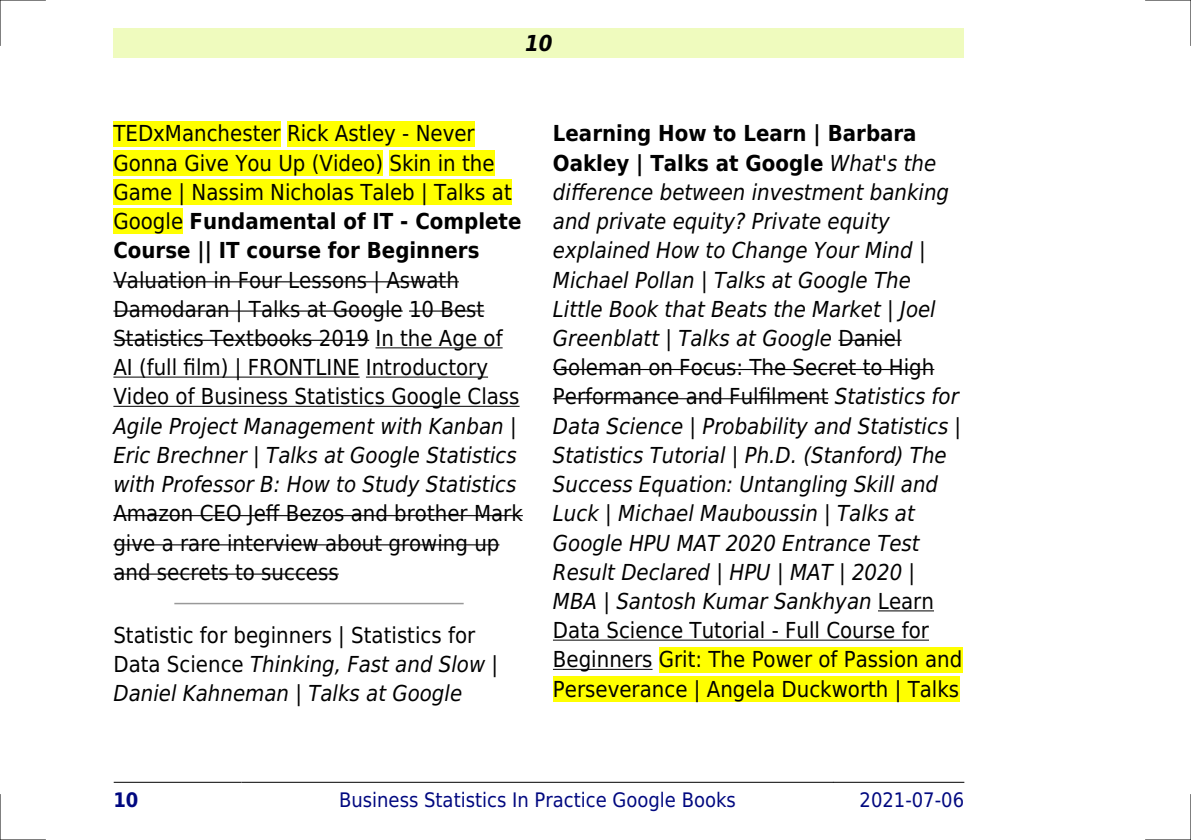
<style>
.page{position:relative;width:1191px;height:840px;background:#fff}
.page>*{position:absolute;margin:0;border:0;box-sizing:border-box;transform-origin:0 0}
.t1{font:italic 22px/29.2px "DejaVu Sans Condensed";color:#000}
.t2{font:22px/29.2px "DejaVu Sans Condensed";color:#000}
.t3{font:italic 700 22px "DejaVu Sans Condensed";color:#000}
.t4{font:20px "DejaVu Sans Condensed";color:#000880}
.t5{font:700 20px "DejaVu Sans Condensed";color:#000880}
.s1{font-weight:700}
.s2{font-style:normal}
.s3{font-weight:700;font-style:normal}
</style>
<div class="page">
<div style="left:113px;top:28px;width:851px;height:30px;background:#effbbe"></div>
<hr style="left:114px;top:781px;width:127px;height:1px;background:#000">
<hr style="left:242px;top:781px;width:591px;height:1px;background:#000">
<hr style="left:833px;top:781px;width:131px;height:1px;background:#000">
<div style="left:113px;top:121px;width:168px;height:25px;background:#ff0"></div>
<div style="left:287px;top:121px;width:188px;height:25px;background:#ff0"></div>
<div style="left:113px;top:150px;width:270px;height:26px;background:#ff0"></div>
<div style="left:389px;top:150px;width:105px;height:26px;background:#ff0"></div>
<div style="left:113px;top:179px;width:399px;height:26px;background:#ff0"></div>
<div style="left:113px;top:208px;width:70px;height:26px;background:#ff0"></div>
<hr style="left:113px;top:281px;width:346px;height:1px;background:#000">
<hr style="left:113px;top:310px;width:290px;height:1px;background:#000">
<hr style="left:409px;top:310px;width:75px;height:1px;background:#000">
<hr style="left:113px;top:339px;width:256px;height:1px;background:#000">
<hr style="left:375px;top:347px;width:127px;height:1px;background:#000">
<hr style="left:113px;top:376px;width:247px;height:1px;background:#000">
<hr style="left:366px;top:376px;width:122px;height:1px;background:#000">
<hr style="left:113px;top:405px;width:406px;height:1px;background:#000">
<hr style="left:113px;top:515px;width:410px;height:1px;background:#000">
<hr style="left:113px;top:544px;width:386px;height:1px;background:#000">
<hr style="left:113px;top:573px;width:226px;height:1px;background:#000">
<hr style="left:175px;top:602px;width:288px;height:2px;background:#999">
<hr style="left:838px;top:339px;width:63px;height:1px;background:#000">
<hr style="left:553px;top:369px;width:381px;height:1px;background:#000">
<hr style="left:553px;top:398px;width:275px;height:1px;background:#000">
<hr style="left:878px;top:610px;width:56px;height:1px;background:#000">
<hr style="left:553px;top:639px;width:376px;height:1px;background:#000">
<hr style="left:553px;top:668px;width:99px;height:1px;background:#000">
<div style="left:659px;top:646px;width:303px;height:26px;background:#ff0"></div>
<div style="left:553px;top:676px;width:406px;height:25px;background:#ff0"></div>
<hr style="left:0;top:0;width:45px;height:1px;background:#000">
<hr style="left:1145px;top:0;width:46px;height:1px;background:#000">
<hr style="left:0;top:839px;width:45px;height:1px;background:#000">
<hr style="left:1145px;top:839px;width:46px;height:1px;background:#000">
<hr style="left:0;top:0;width:1px;height:45px;background:#000">
<hr style="left:0;top:794px;width:1px;height:45px;background:#000">
<hr style="left:1190px;top:0;width:1px;height:45px;background:#000">
<hr style="left:1190px;top:794px;width:1px;height:45px;background:#000">
<p class="t3" style="left:525px;top:30px;width:29px">10</p>
<p class="t2" style="left:113px;top:119px;width:409px">TEDxManchester Rick Astley - Never Gonna Give You Up (Video) Skin in the Game | Nassim Nicholas Taleb | Talks at Google <span class="s1">Fundamental of IT - Complete Course || IT course for Beginners</span></p>
<p class="t2" style="left:113px;top:265px;width:408px">Valuation in Four Lessons | Aswath Damodaran | Talks at Google 10 Best Statistics Textbooks 2019 In the Age of AI (full film) | FRONTLINE Introductory Video of Business Statistics Google Class</p>
<p class="t1" style="left:113px;top:411px;width:405px;text-align:justify">Agile Project Management with Kanban | Eric Brechner | Talks at Google Statistics with Professor B: How to Study Statistics</p>
<p class="t2" style="left:113px;top:499px;width:411px">Amazon CEO Jeff Bezos and brother Mark give a rare interview about growing up and secrets to success</p>
<p class="t1" style="left:113px;top:620px;width:386px"><span class="s2">Statistic for beginners | Statistics for<br>Data Science</span> Thinking, Fast and Slow |<br>Daniel Kahneman | Talks at Google</p>
<p class="t1" style="left:553px;top:119px;width:411px"><span class="s3">Learning How to Learn | Barbara Oakley | Talks at Google</span> What's the difference between investment banking and private equity? Private equity explained How to Change Your Mind | Michael Pollan | Talks at Google The Little Book that Beats the Market | Joel Greenblatt | Talks at Google <span class="s2">Daniel Goleman on Focus: The Secret to High Performance and Fulfilment</span> Statistics for Data Science | Probability and Statistics | Statistics Tutorial | Ph.D. (Stanford) The Success Equation: Untangling Skill and Luck | Michael Mauboussin | Talks at Google HPU MAT 2020 Entrance Test Result Declared | HPU | MAT | 2020 | MBA | Santosh Kumar Sankhyan <span class="s2">Learn Data Science Tutorial - Full Course for Beginners Grit: The Power of Passion and Perseverance | Angela Duckworth | Talks</span></p>
<p class="t5" style="left:113px;top:787px;width:27px">10</p>
<p class="t4" style="left:339px;top:787px;width:398px">Business Statistics In Practice Google Books</p>
<p class="t4" style="left:859px;top:787px;width:106px">2021-07-06</p>
</div>
